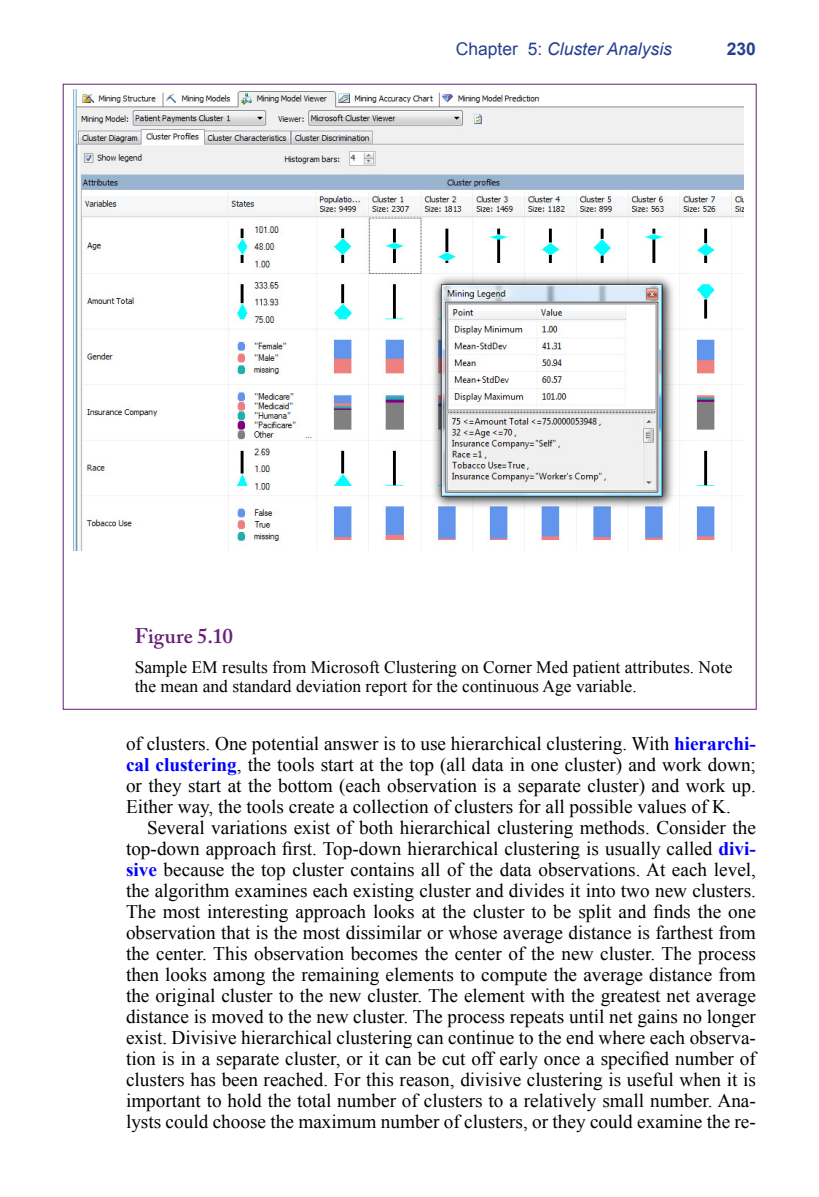
<style>
.page{position:relative;width:819px;height:1197px;background:#fff}
.page>*{position:absolute;margin:0;border:0;box-sizing:border-box;transform-origin:0 0}
.t1{font:600 21px "Adobe Caslon Pro";letter-spacing:.005em;color:#661f79}
.t2{font:19.25px/21px "Times New Roman";color:#000;text-align:justify}
.t3{font:17.5px/19.2px "Times New Roman";color:#000}
.t4{font:italic 17.5px "Arial";color:#25408f}
.t5{font:700 17.5px "Arial";color:#25408f}
.s1{font-style:normal}
.s2{font-weight:700;color:#00f}
</style>
<div class="page">
<img style="left:74px;top:89px;width:670px;height:461px">
<p class="t4" style="left:456px;top:37px;width:218px"><span class="s1">Chapter 5:</span> Cluster Analysis</p>
<p class="t5" style="left:727px;top:36px;width:31px">230</p>
<p class="t1" style="left:135px;top:623px;width:100px">Figure 5.10</p>
<p class="t3" style="left:135px;top:657px;width:599px">Sample EM results from Microsoft Clustering on Corner Med patient attributes. Note the mean and standard deviation report for the continuous Age variable.</p>
<p class="t2" style="left:126px;top:732px;width:631px">of clusters. One potential answer is to use hierarchical clustering. With <span class="s2">hierarchi&shy;cal clustering</span>, the tools start at the top (all data in one cluster) and work down; or they start at the bottom (each observation is a separate cluster) and work up.<br>Either way, the tools create a collection of clusters for all possible values of K.</p>
<p class="t2" style="left:126px;top:816px;width:632px;text-indent:21px">Several variations exist of both hierarchical clustering methods. Consider the top-down approach first. Top-down hierarchical clustering is usually called <span class="s2">divi&shy;sive</span> because the top cluster contains all of the data observations. At each level, the algorithm examines each existing cluster and divides it into two new clusters.<br>The most interesting approach looks at the cluster to be split and finds the one observation that is the most dissimilar or whose average distance is farthest from the center. This observation becomes the center of the new cluster. The process then looks among the remaining elements to compute the average distance from the original cluster to the new cluster. The element with the greatest net average distance is moved to the new cluster. The process repeats until net gains no longer exist. Divisive hierarchical clustering can continue to the end where each observa&shy;tion is in a separate cluster, or it can be cut off early once a specified number of clusters has been reached. For this reason, divisive clustering is useful when it is important to hold the total number of clusters to a relatively small number. Ana&shy;lysts could choose the maximum number of clusters, or they could examine the re-</p>
</div>
